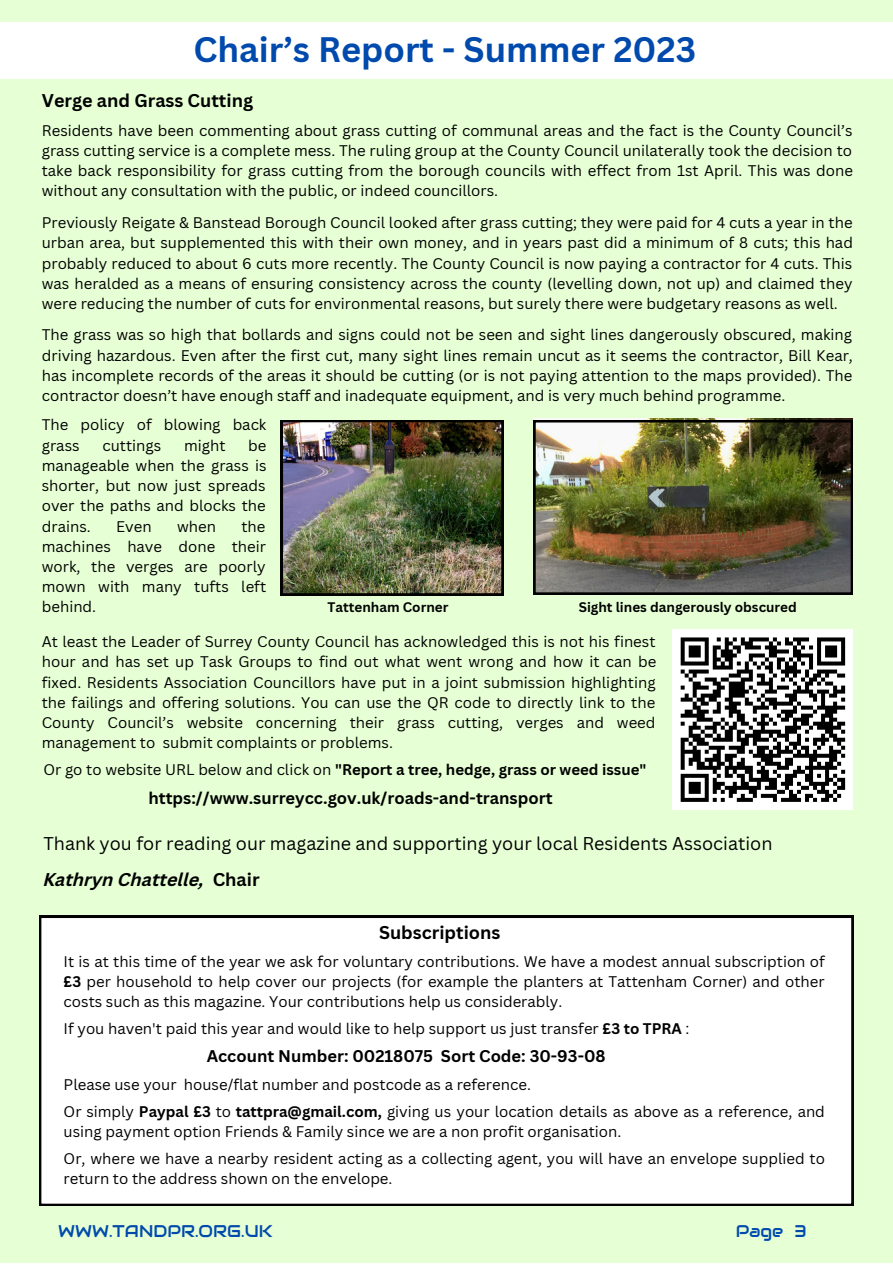
<style>
.page{position:relative;width:893px;height:1264px;background:#fff}
.page>*{position:absolute;margin:0;border:0;box-sizing:border-box;transform-origin:0 0}
.t1{font:700 34.5px "Canva Sans";color:#004aad}
.t2{font:18px "Canva Sans";color:#000}
.t3{font:700 18px "Canva Sans";color:#000}
.t4{font:italic 700 18px "Canva Sans";color:#000}
.t5{font:16.95px "Audiowide";color:#004aad}
.t6{font:700 16.5px "Canva Sans";color:#000}
.t7{font:15px/20.2px "Canva Sans";color:#000;text-align:justify}
.t8{font:700 15px "Canva Sans";color:#000}
.t9{font:700 13.5px "Canva Sans";color:#000}
.s1{font-weight:400}
.s2{font-style:normal}
.s3{font-weight:700}
</style>
<div class="page">
<div style="left:0;top:0;width:892px;height:1262px;background:#e6ffd5"></div>
<div style="left:39px;top:915px;width:814px;height:290px;background:#fff"></div>
<div style="left:0;top:22px;width:892px;height:56px;background:#fff"></div>
<img style="left:281px;top:420px;width:222px;height:175px">
<img style="left:533px;top:420px;width:319px;height:174px">
<div style="left:672px;top:629px;width:181px;height:181px;background:#fff"></div>
<svg style="left:680px;top:637px;width:166px;height:165px"></svg>
<p class="t1" style="left:193px;top:25px;width:504px">Chair’s Report - Summer 2023</p>
<p class="t3" style="left:42px;top:87px;width:213px">Verge and Grass Cutting</p>
<p class="t7" style="left:42px;top:120px;width:812px">Residents have been commenting about grass cutting of communal areas and the fact is the County Council’s grass cutting service is a complete mess. The ruling group at the County Council unilaterally took the decision to take back responsibility for grass cutting from the borough councils with effect from 1st April. This was done without any consultation with the public, or indeed councillors.</p>
<p class="t7" style="left:42px;top:212px;width:812px">Previously Reigate &amp; Banstead Borough Council looked after grass cutting; they were paid for 4 cuts a year in the urban area, but supplemented this with their own money, and in years past did a minimum of 8 cuts; this had probably reduced to about 6 cuts more recently. The County Council is now paying a contractor for 4 cuts. This was heralded as a means of ensuring consistency across the county (levelling down, not up) and claimed they were reducing the number of cuts for environmental reasons, but surely there were budgetary reasons as well.</p>
<p class="t7" style="left:42px;top:324px;width:812px">The grass was so high that bollards and signs could not be seen and sight lines dangerously obscured, making driving hazardous. Even after the first cut, many sight lines remain uncut as it seems the contractor, Bill Kear, has incomplete records of the areas it should be cutting (or is not paying attention to the maps provided). The contractor doesn’t have enough staff and inadequate equipment, and is very much behind programme.</p>
<p class="t7" style="left:42px;top:414px;width:226px">The policy of blowing back grass</p>
<p class="t7" style="left:42px;top:434px;width:226px;text-indent:206px">be manageable when the grass is shorter, but now just spreads over the paths and blocks the drains.</p>
<p class="t7" style="left:102px;top:434px;width:60px">cuttings</p>
<p class="t7" style="left:184px;top:434px;width:43px">might</p>
<p class="t7" style="left:42px;top:515px;width:226px;text-indent:200px">the machines have done their work, the verges are poorly mown with many tufts left behind.</p>
<p class="t7" style="left:116px;top:515px;width:37px">Even</p>
<p class="t7" style="left:177px;top:515px;width:40px">when</p>
<p class="t9" style="left:327px;top:597px;width:122px">Tattenham Corner</p>
<p class="t9" style="left:578px;top:597px;width:220px">Sight lines dangerously obscured</p>
<p class="t7" style="left:42px;top:631px;width:616px">At least the Leader of Surrey County Council has acknowledged this is not his finest hour and has set up Task Groups to find out what went wrong and how it can be fixed. Residents Association Councillors have put in a joint submission highlighting the failings and offering solutions. You can use the QR code to directly link to the County Council’s website concerning their grass cutting, verges and weed management to submit complaints or problems.</p>
<p class="t8" style="left:43px;top:759px;width:604px"><span class="s1">Or go to website URL below and click on</span> "Report a tree, hedge, grass or weed issue"</p>
<p class="t6" style="left:148px;top:786px;width:405px">https://www.surreycc.gov.uk/roads-and-transport</p>
<p class="t2" style="left:43px;top:831px;width:730px">Thank you for reading our magazine and supporting your local Residents Association</p>
<p class="t4" style="left:43px;top:872px;width:218px">Kathryn Chattelle, <span class="s2">Chair</span></p>
<p class="t3" style="left:379px;top:920px;width:123px">Subscriptions</p>
<p class="t7" style="left:64px;top:951px;width:762px">It is at this time of the year we ask for voluntary contributions. We have a modest annual subscription of <span class="s3">£3</span> per household to help cover our projects (for example the planters at Tattenham Corner) and other costs such as this magazine. Your contributions help us considerably.</p>
<p class="t7" style="left:64px;top:1018px;width:627px">If you haven't paid this year and would like to help support us just transfer <span class="s3">£3 to TPRA</span> :</p>
<p class="t6" style="left:207px;top:1044px;width:400px">Account Number: 00218075 Sort Code: 30-93-08</p>
<p class="t7" style="left:64px;top:1073px;width:469px">Please use your house/flat number and postcode as a reference.</p>
<p class="t7" style="left:64px;top:1100px;width:762px">Or simply <span class="s3">Paypal £3</span> to <span class="s3">tattpra@gmail.com,</span> giving us your location details as above as a reference, and using payment option Friends &amp; Family since we are a non profit organisation.</p>
<p class="t7" style="left:64px;top:1147px;width:762px">Or, where we have a nearby resident acting as a collecting agent, you will have an envelope supplied to return to the address shown on the envelope.</p>
<p class="t5" style="left:58px;top:1220px;width:216px">WWW.TANDPR.ORG.UK</p>
<p class="t5" style="left:735px;top:1220px;width:72px">Page 3</p>
</div>
